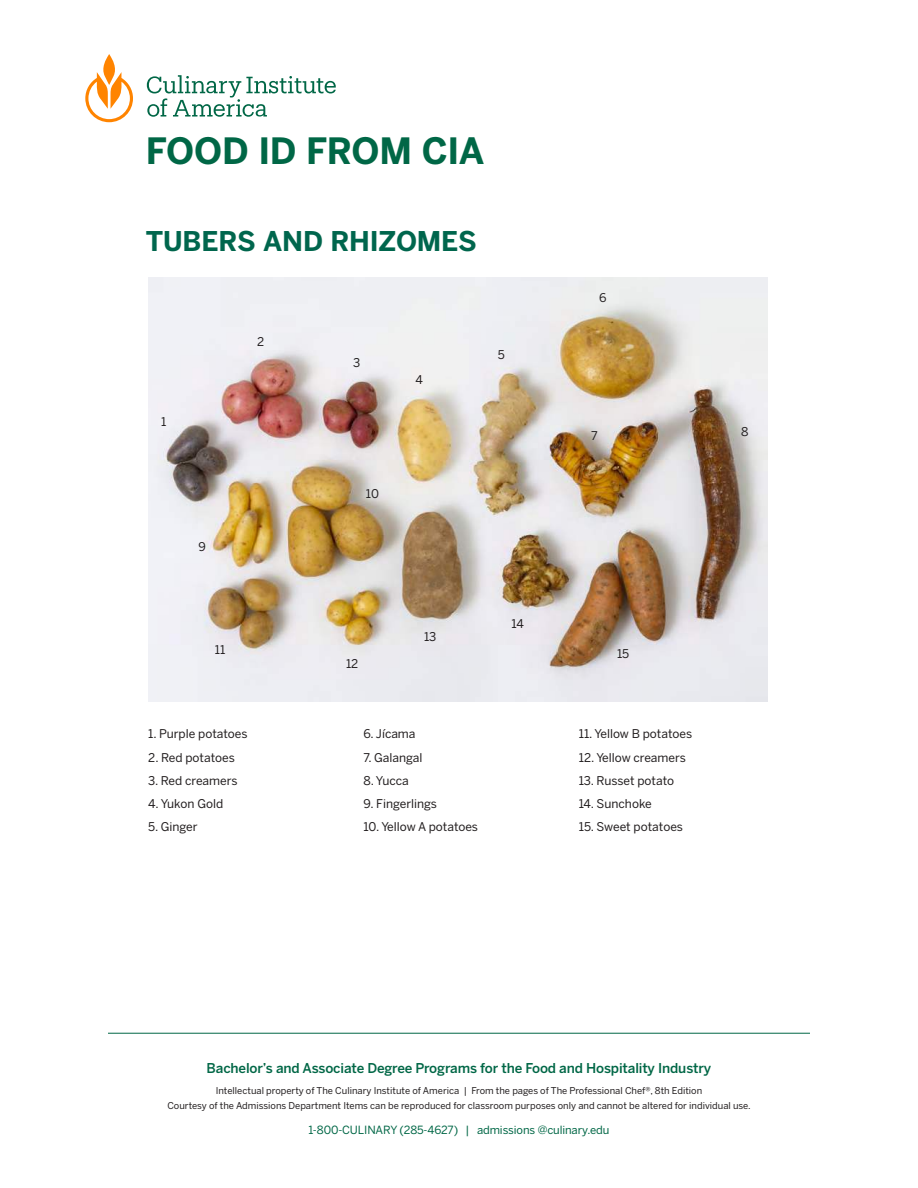
<style>
.page{position:relative;width:918px;height:1188px;background:#fff}
.page>*{position:absolute;margin:0;border:0;box-sizing:border-box;transform-origin:0 0}
.t1{font:700 36px "Benton Sans";letter-spacing:-.01em;color:#006746}
.t2{font:700 27px "Benton Sans";letter-spacing:-.005em;color:#00664d}
.t3{font:500 13.5px "Benton Sans";letter-spacing:-.01em;color:#006746}
.t4{font:12px "Benton Sans";color:#221e1f}
.t5{font:11.25px "Benton Sans";letter-spacing:-.01em;color:#006746}
.t6{font:9.3px/15px "Benton Sans";color:#221e1f;text-align:center}
</style>
<div class="page">
<svg style="left:85px;top:54px;width:48px;height:68px"></svg>
<svg style="left:147px;top:75px;width:189px;height:42px"></svg>
<hr style="left:108px;top:1033px;width:702px;height:1px;background:#006746">
<img style="left:148px;top:277px;width:619px;height:425px">
<h1 class="t1" style="left:146px;top:131px;width:340px">FOOD ID FROM CIA</h1>
<h2 class="t2" style="left:146px;top:226px;width:333px">TUBERS AND RHIZOMES</h2>
<p class="t4" style="left:161px;top:417px;width:7px">1</p>
<p class="t4" style="left:257px;top:337px;width:9px">2</p>
<p class="t4" style="left:199px;top:542px;width:9px">9</p>
<p class="t4" style="left:215px;top:645px;width:12px">11</p>
<p class="t4" style="left:148px;top:729px;width:101px">1. Purple potatoes</p>
<p class="t4" style="left:148px;top:753px;width:88px">2. Red potatoes</p>
<p class="t4" style="left:148px;top:776px;width:91px">3. Red creamers</p>
<p class="t4" style="left:148px;top:799px;width:77px">4. Yukon Gold</p>
<p class="t4" style="left:148px;top:822px;width:51px">5. Ginger</p>
<p class="t4" style="left:353px;top:357px;width:9px">3</p>
<p class="t4" style="left:416px;top:375px;width:9px">4</p>
<p class="t4" style="left:366px;top:489px;width:15px">10</p>
<p class="t4" style="left:498px;top:350px;width:9px">5</p>
<p class="t4" style="left:346px;top:659px;width:14px">12</p>
<p class="t4" style="left:424px;top:632px;width:14px">13</p>
<p class="t4" style="left:364px;top:729px;width:54px">6. Jícama</p>
<p class="t4" style="left:364px;top:753px;width:60px">7. Galangal</p>
<p class="t4" style="left:364px;top:776px;width:47px">8. Yucca</p>
<p class="t4" style="left:364px;top:799px;width:75px">9. Fingerlings</p>
<p class="t4" style="left:364px;top:822px;width:116px">10. Yellow A potatoes</p>
<p class="t4" style="left:512px;top:619px;width:14px">14</p>
<p class="t4" style="left:599px;top:293px;width:9px">6</p>
<p class="t4" style="left:591px;top:431px;width:8px">7</p>
<p class="t4" style="left:741px;top:427px;width:9px">8</p>
<p class="t4" style="left:617px;top:649px;width:14px">15</p>
<p class="t4" style="left:579px;top:729px;width:115px">11. Yellow B potatoes</p>
<p class="t4" style="left:579px;top:753px;width:109px">12. Yellow creamers</p>
<p class="t4" style="left:579px;top:776px;width:97px">13. Russet potato</p>
<p class="t4" style="left:579px;top:799px;width:75px">14. Sunchoke</p>
<p class="t4" style="left:579px;top:822px;width:106px">15. Sweet potatoes</p>
<p class="t3" style="left:207px;top:1063px;width:506px">Bachelor’s and Associate Degree Programs for the Food and Hospitality Industry</p>
<p class="t6" style="left:167px;top:1084px;width:585px">Intellectual property of The Culinary Institute of America | From the pages of The Professional Chef®, 8th Edition<br>Courtesy of the Admissions Department Items can be reproduced for classroom purposes only and cannot be altered for individual use.</p>
<p class="t5" style="left:309px;top:1125px;width:302px">1-800-CULINARY (285-4627) | admissions @culinary.edu</p>
</div>
